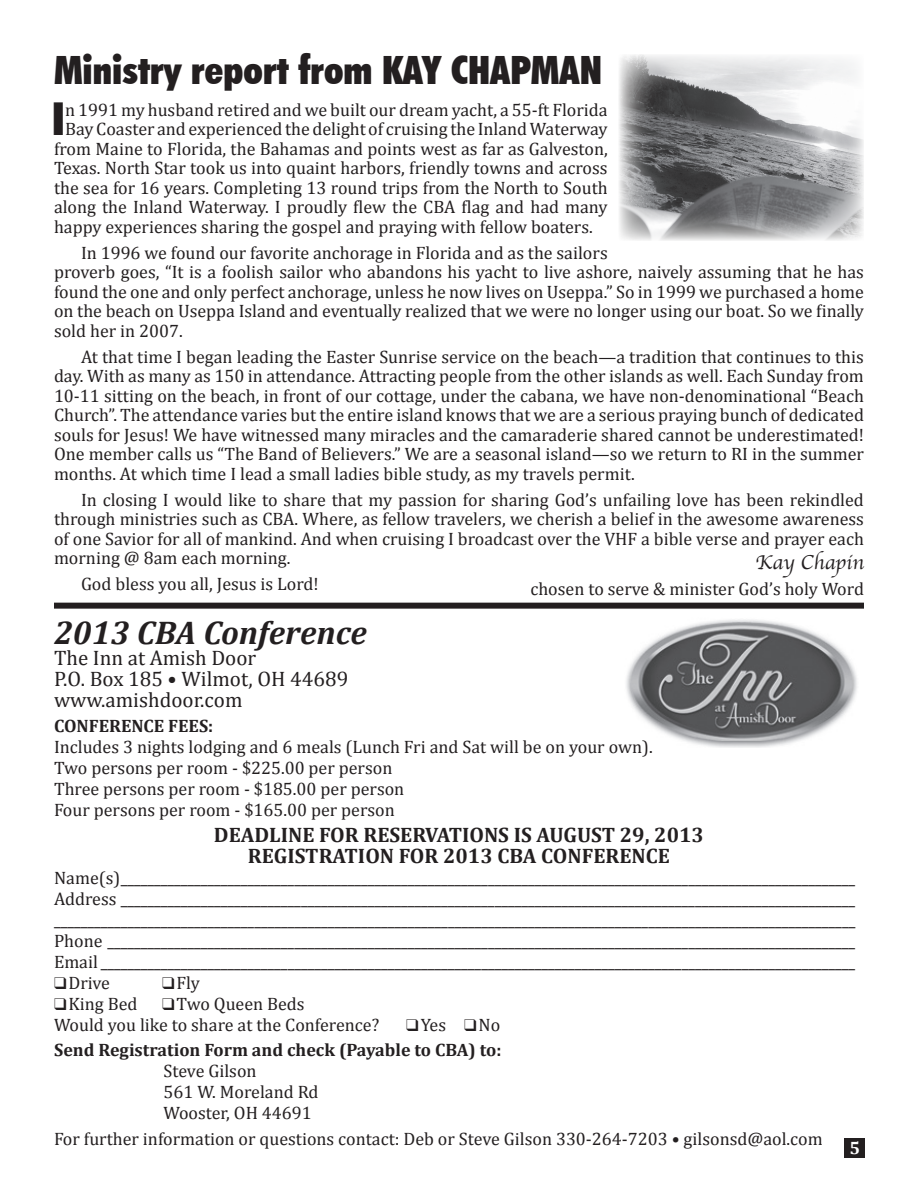
<style>
.page{position:relative;width:918px;height:1188px;background:#fff}
.page>*{position:absolute;margin:0;border:0;box-sizing:border-box;transform-origin:0 0}
.CBA_Body_Text{font:900 condensed 45.3px "Futura BT";color:#231f20}
.Main_Heads{font:900 condensed 39px "Futura BT";color:#231f20}
.CBA_Body_Text-2{font:italic 700 33px "Cambria";color:#231f20}
.CBA_Body_Text-3{font:700 21px "Cambria";color:#231f20}
.CBA_Body_Text-4{font:21px "Cambria";color:#231f20}
.CBA_Body_Text-5{font:21px "Apple Chancery";color:#231f20}
.CBA_Body_Text-6{font:18px/19.5px "Cambria";color:#231f20;text-align:justify}
.CBA_Body_Text-7{font:700 18px "Cambria";color:#231f20}
.t1{font:700 18px "Cambria";color:#fff}
</style>
<div class="page">
<div style="left:845px;top:1138px;width:20px;height:20px;background:#231f20"></div>
<img style="left:626px;top:619px;width:231px;height:128px">
<img style="left:619px;top:54px;width:245px;height:187px">
<div style="left:54px;top:603px;width:810px;height:6px;background:#231f20"></div>
<p class="Main_Heads" style="left:54px;top:46px;width:550px">Ministry report from KAY CHAPMAN</p>
<p class="CBA_Body_Text" style="left:52px;top:91px;width:15px">I</p>
<p class="CBA_Body_Text-6" style="left:65px;top:100px;width:544px">n 1991 my husband retired and we built our dream yacht, a 55-ft Florida</p>
<p class="CBA_Body_Text-6" style="left:65px;top:119px;width:544px">Bay Coaster and experienced the delight of cruising the Inland Waterway</p>
<p class="CBA_Body_Text-6" style="left:54px;top:139px;width:555px">from Maine to Florida, the Bahamas and points west as far as Galveston,</p>
<p class="CBA_Body_Text-6" style="left:54px;top:158px;width:555px">Texas. North Star took us into quaint harbors, friendly towns and across</p>
<p class="CBA_Body_Text-6" style="left:54px;top:178px;width:555px">the sea for 16 years. Completing 13 round trips from the North to South</p>
<p class="CBA_Body_Text-6" style="left:54px;top:197px;width:555px">along the Inland Waterway. I proudly flew the CBA flag and had many</p>
<p class="CBA_Body_Text-6" style="left:54px;top:217px;width:540px">happy experiences sharing the gospel and praying with fellow boaters.</p>
<p class="CBA_Body_Text-6" style="left:54px;top:243px;width:811px;text-align:left;text-indent:27px">In 1996 we found our favorite anchorage in Florida and as the sailors<br>proverb goes, “It is a foolish sailor who abandons his yacht to live ashore, naively assuming that he has found the one and only perfect anchorage, unless he now lives on Useppa.” So in 1999 we purchased a home on the beach on Useppa Island and eventually realized that we were no longer using our boat. So we finally sold her in 2007.</p>
<p class="CBA_Body_Text-6" style="left:54px;top:347px;width:812px;text-indent:27px">At that time I began leading the Easter Sunrise service on the beach—a tradition that continues to this day. With as many as 150 in attendance. Attracting people from the other islands as well. Each Sunday from 10-11 sitting on the beach, in front of our cottage, under the cabana, we have non-denominational “Beach Church”. The attendance varies but the entire island knows that we are a serious praying bunch of dedicated souls for Jesus! We have witnessed many miracles and the camaraderie shared cannot be underestimated!<br>One member calls us “The Band of Believers.” We are a seasonal island—so we return to RI in the summer months. At which time I lead a small ladies bible study, as my travels permit.</p>
<p class="CBA_Body_Text-6" style="left:54px;top:490px;width:811px;text-indent:27px">In closing I would like to share that my passion for sharing God’s unfailing love has been rekindled through ministries such as CBA. Where, as fellow travelers, we cherish a belief in the awesome awareness of one Savior for all of mankind. And when cruising I broadcast over the VHF a bible verse and prayer each morning @ 8am each morning.</p>
<p class="CBA_Body_Text-6" style="left:81px;top:574px;width:239px">God bless you all, Jesus is Lord!</p>
<p class="CBA_Body_Text-2" style="left:54px;top:612px;width:315px">2013 CBA Conference</p>
<p class="CBA_Body_Text-4" style="left:54px;top:645px;width:204px">The Inn at Amish Door</p>
<p class="CBA_Body_Text-4" style="left:54px;top:666px;width:296px">P.O. Box 185 • Wilmot, OH 44689</p>
<p class="CBA_Body_Text-4" style="left:54px;top:687px;width:190px">www.amishdoor.com</p>
<p class="CBA_Body_Text-7" style="left:54px;top:715px;width:161px">CONFERENCE FEES:</p>
<p class="CBA_Body_Text-6" style="left:54px;top:737px;width:600px">Includes 3 nights lodging and 6 meals (Lunch Fri and Sat will be on your own).</p>
<p class="CBA_Body_Text-6" style="left:54px;top:758px;width:340px">Two persons per room - $225.00 per person</p>
<p class="CBA_Body_Text-6" style="left:54px;top:779px;width:352px">Three persons per room - $185.00 per person</p>
<p class="CBA_Body_Text-6" style="left:54px;top:800px;width:342px">Four persons per room - $165.00 per person</p>
<p class="CBA_Body_Text-3" style="left:214px;top:822px;width:491px">DEADLINE FOR RESERVATIONS IS AUGUST 29, 2013</p>
<p class="CBA_Body_Text-3" style="left:248px;top:843px;width:424px">REGISTRATION FOR 2013 CBA CONFERENCE</p>
<p class="CBA_Body_Text-6" style="left:54px;top:868px;width:803px">Name(s)______________________________________________________________________________________________________________</p>
<p class="CBA_Body_Text-6" style="left:54px;top:889px;width:803px">Address ______________________________________________________________________________________________________________</p>
<p class="CBA_Body_Text-6" style="left:54px;top:910px;width:803px">________________________________________________________________________________________________________________________</p>
<p class="CBA_Body_Text-6" style="left:54px;top:931px;width:803px">Phone ________________________________________________________________________________________________________________</p>
<p class="CBA_Body_Text-6" style="left:54px;top:952px;width:803px">Email_________________________________________________________________________________________________________________</p>
<p class="CBA_Body_Text-6" style="left:54px;top:973px;width:58px">❑Drive</p>
<p class="CBA_Body_Text-6" style="left:162px;top:973px;width:39px">❑Fly</p>
<p class="CBA_Body_Text-6" style="left:54px;top:994px;width:85px">❑King Bed</p>
<p class="CBA_Body_Text-6" style="left:162px;top:994px;width:144px">❑Two Queen Beds</p>
<p class="CBA_Body_Text-6" style="left:54px;top:1015px;width:327px">Would you like to share at the Conference?</p>
<p class="CBA_Body_Text-6" style="left:406px;top:1015px;width:96px">❑Yes ❑No</p>
<p class="CBA_Body_Text-7" style="left:54px;top:1039px;width:449px">Send Registration Form and check (Payable to CBA) to:</p>
<p class="CBA_Body_Text-6" style="left:163px;top:1061px;width:95px">Steve Gilson</p>
<p class="CBA_Body_Text-6" style="left:163px;top:1082px;width:157px">561 W. Moreland Rd</p>
<p class="CBA_Body_Text-6" style="left:163px;top:1103px;width:150px">Wooster, OH 44691</p>
<p class="CBA_Body_Text-6" style="left:54px;top:1129px;width:770px">For further information or questions contact: Deb or Steve Gilson 330-264-7203 • gilsonsd@aol.com</p>
<p class="CBA_Body_Text-5" style="left:756px;top:545px;width:110px">Kay Chapin</p>
<p class="CBA_Body_Text-6" style="left:530px;top:579px;width:335px">chosen to serve &amp; minister God’s holy Word</p>
<p class="t1" style="left:849px;top:1137px;width:12px">5</p>
</div>
